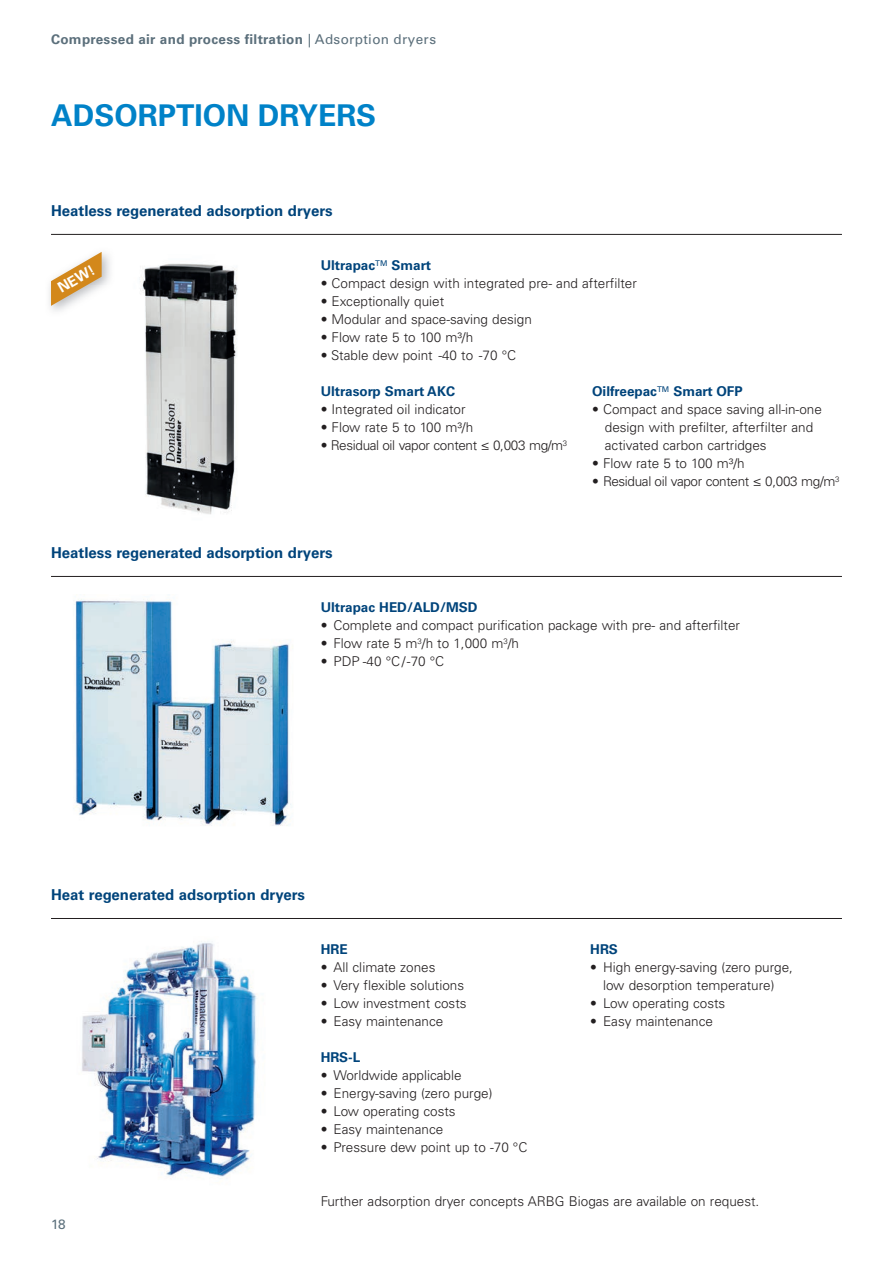
<style>
.page{position:relative;width:893px;height:1263px;background:#fff}
.page>*{position:absolute;margin:0;border:0;box-sizing:border-box;transform-origin:0 0}
.t1{font:700 30px "Univers LT Pro 65";color:#0082c8}
.t2{font:700 15px "Univers LT Pro 65";color:#00447b}
.t3{font:700 14.55px "Univers LT Pro 65";color:#fff}
.t4{font:300 13.5px/18px "Univers LT Pro 45";color:#231f20;text-align:center}
.t5{font:700 13.5px "Univers LT Pro 65";color:#00447b}
.t6{font:300 13.5px "Univers LT Pro 45";letter-spacing:-.025em;color:#231f20}
.t7{font:700 13.5px "Univers LT Pro 65";letter-spacing:.025em;color:#5b6f7b}
.t8{font:13.5px "Univers LT Pro 55 Roman";color:#5b6f7b}
.s1{font-family:"Univers LT Pro 55 Roman";font-weight:400}
</style>
<div class="page">
<hr style="left:51px;top:234px;width:791px;height:1px;background:#231f20">
<hr style="left:51px;top:576px;width:791px;height:1px;background:#231f20">
<img style="left:75px;top:599px;width:218px;height:227px">
<hr style="left:51px;top:918px;width:791px;height:1px;background:#231f20">
<img style="left:82px;top:941px;width:175px;height:238px">
<img style="left:140px;top:263px;width:98px;height:252px">
<svg style="left:51px;top:252px;width:51px;height:54px"></svg>
<p class="t7" style="left:51px;top:31px;width:387px">Compressed air and process filtration <span class="s1">| Adsorption dryers</span></p>
<h1 class="t1" style="left:51px;top:98px;width:327px">ADSORPTION DRYERS</h1>
<p class="t2" style="left:51px;top:202px;width:283px">Heatless regenerated adsorption dryers</p>
<p class="t3" style="left:55px;top:281px;width:43px;rotate:-30deg">NEW !</p>
<p class="t5" style="left:321px;top:257px;width:112px">Ultrapac<sup>TM</sup> Smart</p>
<p class="t4" style="left:321px;top:274px;width:318px">• Compact design with integrated pre- and afterfilter</p>
<p class="t4" style="left:321px;top:292px;width:125px">• Exceptionally quiet</p>
<p class="t4" style="left:321px;top:310px;width:213px">• Modular and space-saving design</p>
<p class="t4" style="left:321px;top:328px;width:154px">• Flow rate 5 to 100 m³/h</p>
<p class="t4" style="left:321px;top:346px;width:197px">• Stable dew point -40 to -70 °C</p>
<p class="t5" style="left:321px;top:383px;width:136px">Ultrasorp Smart AKC</p>
<p class="t4" style="left:321px;top:400px;width:146px">• Integrated oil indicator</p>
<p class="t4" style="left:321px;top:418px;width:154px">• Flow rate 5 to 100 m³/h</p>
<p class="t6" style="left:321px;top:437px;width:248px">• Residual oil vapor content ≤ 0,003 mg/m<sup>3</sup></p>
<p class="t5" style="left:592px;top:383px;width:152px">Oilfreepac<sup>TM</sup> Smart OFP</p>
<p class="t4" style="left:605px;top:400px;width:218px;text-align:left;text-indent:-13px">• Compact and space saving all-in-one design with prefilter, afterfilter and activated carbon cartridges</p>
<p class="t4" style="left:592px;top:454px;width:154px">• Flow rate 5 to 100 m³/h</p>
<p class="t6" style="left:592px;top:473px;width:249px">• Residual oil vapor content ≤ 0,003 mg/m<sup>3</sup></p>
<p class="t2" style="left:51px;top:544px;width:283px">Heatless regenerated adsorption dryers</p>
<p class="t5" style="left:321px;top:599px;width:158px">Ultrapac HED/ALD/MSD</p>
<p class="t4" style="left:321px;top:616px;width:421px">• Complete and compact purification package with pre- and afterfilter</p>
<p class="t4" style="left:321px;top:634px;width:200px">• Flow rate 5 m<sup>3</sup>/h to 1,000 m<sup>3</sup>/h</p>
<p class="t4" style="left:321px;top:652px;width:125px">• PDP -40 °C / -70 °C</p>
<p class="t2" style="left:51px;top:886px;width:256px">Heat regenerated adsorption dryers</p>
<p class="t8" style="left:51px;top:1216px;width:16px">18</p>
<p class="t5" style="left:321px;top:941px;width:28px">HRE</p>
<p class="t4" style="left:321px;top:958px;width:116px">• All climate zones</p>
<p class="t4" style="left:321px;top:976px;width:145px">• Very flexible solutions</p>
<p class="t4" style="left:321px;top:994px;width:147px">• Low investment costs</p>
<p class="t4" style="left:321px;top:1012px;width:124px">• Easy maintenance</p>
<p class="t5" style="left:321px;top:1049px;width:41px">HRS-L</p>
<p class="t4" style="left:321px;top:1066px;width:142px">• Worldwide applicable</p>
<p class="t4" style="left:321px;top:1084px;width:173px">• Energy-saving (zero purge)</p>
<p class="t4" style="left:321px;top:1102px;width:136px">• Low operating costs</p>
<p class="t4" style="left:321px;top:1120px;width:124px">• Easy maintenance</p>
<p class="t4" style="left:321px;top:1138px;width:208px">• Pressure dew point up to -70 °C</p>
<p class="t5" style="left:590px;top:941px;width:29px">HRS</p>
<p class="t4" style="left:590px;top:958px;width:204px">• High energy-saving (zero purge, low desorption temperature)</p>
<p class="t4" style="left:590px;top:994px;width:136px">• Low operating costs</p>
<p class="t4" style="left:590px;top:1012px;width:124px">• Easy maintenance</p>
<p class="t4" style="left:321px;top:1192px;width:440px">Further adsorption dryer concepts ARBG Biogas are available on request.</p>
</div>
